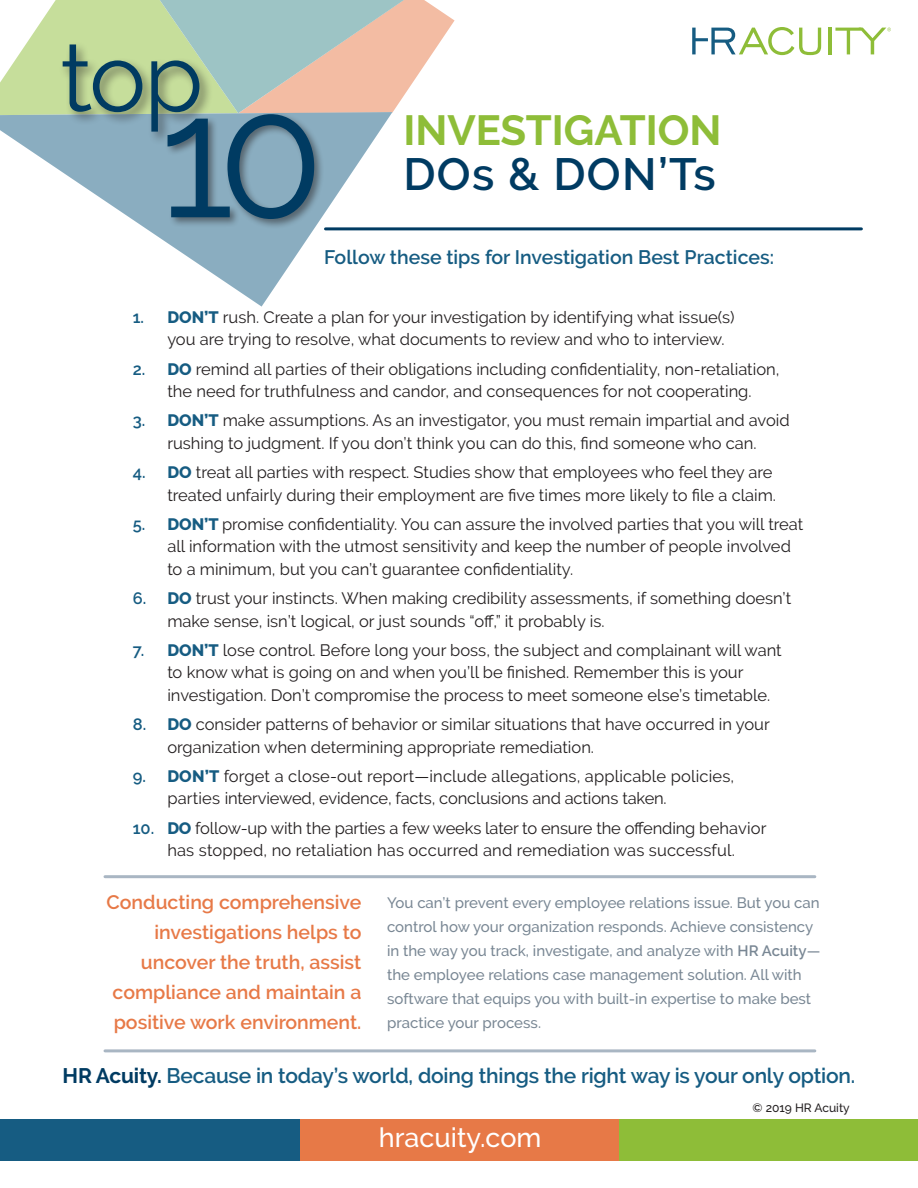
<style>
.page{position:relative;width:918px;height:1188px;background:#fff}
.page>*{position:absolute;margin:0;border:0;box-sizing:border-box;transform-origin:0 0}
.t1{font:172.8px "Raleway";color:#003b62}
.t2{font:95.7px "Raleway";color:#003b62}
.t3{font:600 45px "Raleway";letter-spacing:.03em;color:#003b62}
.t4{font:700 42px "Raleway";color:#8ebd38}
.t5{font:500 27px "Raleway";color:#fff}
.t6{font:600 21px "Raleway";letter-spacing:-.01em;color:#165c82}
.t7{font:600 19.5px/30px "Raleway";color:#e77947;text-align:right}
.t8{font:600 19.5px "Raleway";color:#165c82}
.t9{font:16.5px/22.5px "Raleway";color:#231f20}
.t10{font:500 15px/24px "Raleway";color:#798794}
.t11{font:500 12px "Raleway";color:#231f20}
.s1{font-weight:600;color:#165c82}
.s2{font-weight:800;color:#165c82}
.s3{font-weight:600}
.s4{font-weight:700;color:#003b62}
</style>
<div class="page">
<hr style="left:326px;top:227px;width:535px;height:3px;background:#003b62">
<svg style="left:0;top:115px;width:392px;height:192px"></svg>
<svg style="left:0;top:0;width:455px;height:115px;background:#cdd0b9"></svg>
<div style="left:165px;top:111px;width:159px;height:118px;background:#231f20;opacity:.5"></div>
<div style="left:59px;top:41px;width:155px;height:105px;background:#231f20;opacity:.5"></div>
<hr style="left:105px;top:875px;width:710px;height:3px;background:#a9b6c3">
<hr style="left:105px;top:1049px;width:710px;height:3px;background:#a9b6c3">
<div style="left:299px;top:1119px;width:321px;height:42px;background:#e77947"></div>
<div style="left:0;top:1119px;width:299px;height:42px;background:#165c82"></div>
<div style="left:620px;top:1119px;width:298px;height:42px;background:#8ebd38"></div>
<svg style="left:692px;top:27px;width:129px;height:28px"></svg>
<hr style="left:829px;top:27px;width:3px;height:28px;background:#8ebd38">
<svg style="left:835px;top:28px;width:56px;height:26px"></svg>
<p class="t2" style="left:60px;top:22px;width:145px">top</p>
<p class="t1" style="left:160px;top:56px;width:166px">10</p>
<p class="t4" style="left:403px;top:106px;width:320px">INVESTIGATION</p>
<p class="t3" style="left:403px;top:148px;width:314px">DOs &amp; DON’Ts</p>
<p class="t8" style="left:324px;top:246px;width:452px">Follow these tips for Investigation Best Practices:</p>
<p class="t9" style="left:167px;top:306px;width:569px;text-indent:-35px"><span class="s1">1.</span> <span class="s2">DON’T</span> rush. Create a plan for your investigation by identifying what issue(s) you are trying to resolve, what documents to review and who to interview.</p>
<p class="t9" style="left:133px;top:357px;width:648px;text-align:center"><span class="s1">2.</span> <span class="s2">DO</span> remind all parties of their obligations including confidentiality, non-retaliation, the need for truthfulness and candor, and consequences for not cooperating.</p>
<p class="t9" style="left:133px;top:409px;width:658px;text-align:center"><span class="s1">3.</span> <span class="s2">DON’T</span> make assumptions. As an investigator, you must remain impartial and avoid rushing to judgment. If you don’t think you can do this, find someone who can.</p>
<p class="t9" style="left:133px;top:461px;width:645px;text-align:right"><span class="s1">4.</span> <span class="s2">DO</span> treat all parties with respect. Studies show that employees who feel they are treated unfairly during their employment are five times more likely to file a claim.</p>
<p class="t9" style="left:167px;top:513px;width:638px;text-indent:-35px"><span class="s1">5.</span> <span class="s2">DON’T</span> promise confidentiality. You can assure the involved parties that you will treat all information with the utmost sensitivity and keep the number of people involved to a minimum, but you can’t guarantee confidentiality.</p>
<p class="t9" style="left:167px;top:587px;width:625px;text-indent:-35px"><span class="s1">6.</span> <span class="s2">DO</span> trust your instincts. When making credibility assessments, if something doesn’t make sense, isn’t logical, or just sounds “off,” it probably is.</p>
<p class="t9" style="left:167px;top:639px;width:616px;text-indent:-35px"><span class="s1">7.</span> <span class="s2">DON’T</span> lose control. Before long your boss, the subject and complainant will want to know what is going on and when you’ll be finished. Remember this is your investigation. Don’t compromise the process to meet someone else’s timetable.</p>
<p class="t9" style="left:167px;top:713px;width:604px;text-indent:-35px"><span class="s1">8.</span> <span class="s2">DO</span> consider patterns of behavior or similar situations that have occurred in your organization when determining appropriate remediation.</p>
<p class="t9" style="left:167px;top:765px;width:569px;text-indent:-35px"><span class="s1">9.</span> <span class="s2">DON’T</span> forget a close-out report—include allegations, applicable policies, parties interviewed, evidence, facts, conclusions and actions taken.</p>
<p class="t9" style="left:133px;top:816px;width:635px;text-align:center"><span class="s1">10.</span> <span class="s2">DO</span> follow-up with the parties a few weeks later to ensure the offending behavior has stopped, no retaliation has occurred and remediation was successful.</p>
<p class="t7" style="left:107px;top:887px;width:256px">Conducting comprehensive investigations helps to uncover the truth, assist compliance and maintain a positive work environment.</p>
<p class="t10" style="left:387px;top:891px;width:435px">You can’t prevent every employee relations issue. But you can control how your organization responds. Achieve consistency in the way you track, investigate, and analyze with <span class="s3">HR Acuity</span>— the employee relations case management solution. All with software that equips you with built-in expertise to make best practice your process.</p>
<p class="t6" style="left:63px;top:1064px;width:794px"><span class="s4">HR Acuity.</span> Because in today’s world, doing things the right way is your only option.</p>
<p class="t5" style="left:379px;top:1122px;width:164px">hracuity.com</p>
<p class="t11" style="left:753px;top:1101px;width:99px">© 2019 HR Acuity</p>
</div>
